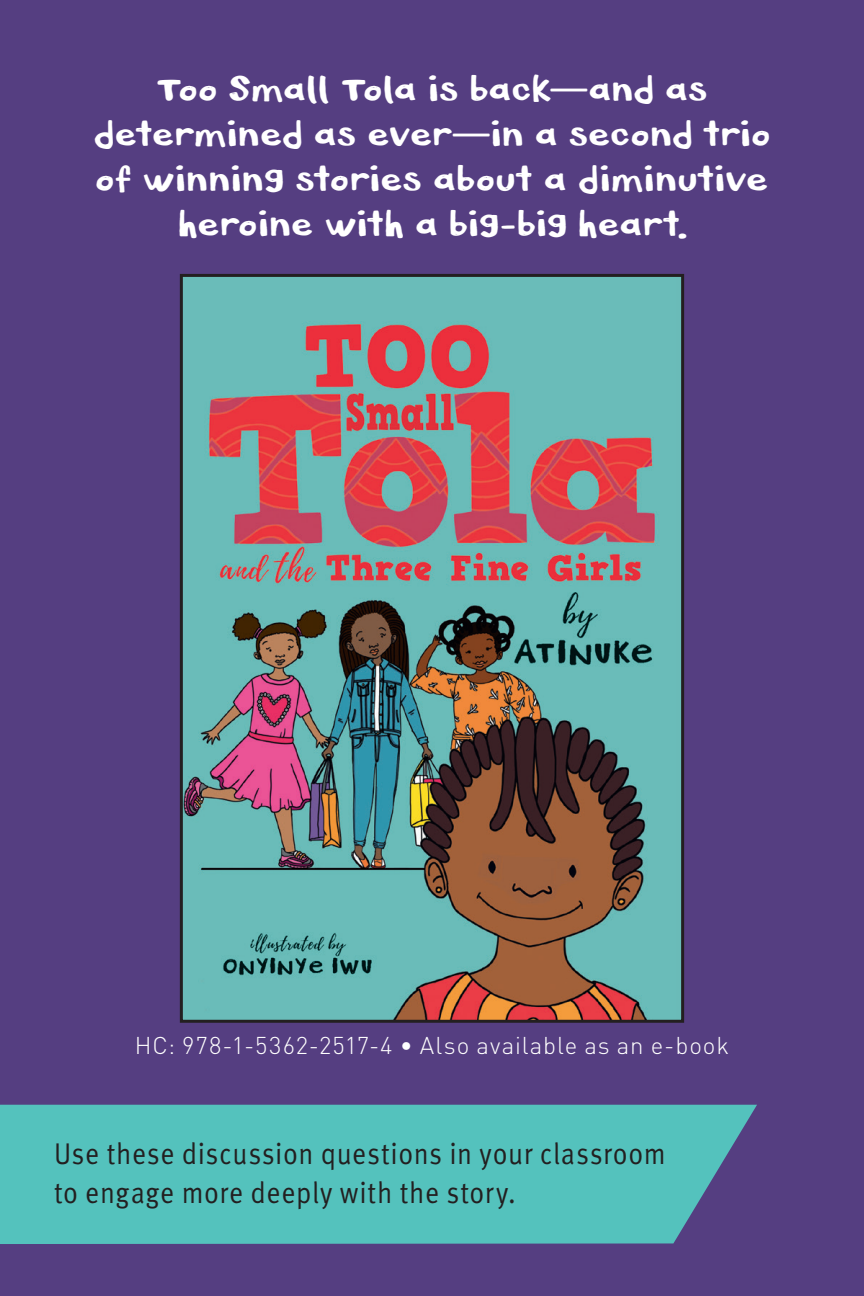
<style>
.page{position:relative;width:864px;height:1296px;background:#553e81}
.page>*{position:absolute;margin:0;border:0;box-sizing:border-box;transform-origin:0 0}
.Body{font:36px/45px "WPG Art Plot";letter-spacing:-.03em;color:#fff;text-align:center;scale:1.2 1}
.Body-2{font:30px "Meta Pro Norm";letter-spacing:.02em;color:#231f20;scale:.9 1}
.Body-3{font:300 24px "DIN";letter-spacing:.04em;color:#fff}
.s1{font-family:"Copse"}
</style>
<div class="page">
<img style="left:184px;top:278px;width:496px;height:741px">
<div style="left:180px;top:274px;width:504px;height:749px;border:3px solid #231f20"></div>
<div style="left:0;top:1105px;width:757px;height:139px;background:#54c2bd"></div>
<p class="Body" style="left:93px;top:70px;width:567px">Too Small Tola is back<span class="s1">—</span>and as determined as ever<span class="s1">—</span>in a second trio of winning stories about a diminutive heroine with a big-big heart.</p>
<p class="Body-3" style="left:135px;top:1029px;width:596px">HC: 978-1-5362-2517-4 • Also available as an e-book</p>
<p class="Body-2" style="left:54px;top:1131px;width:681px">Use these discussion questions in your classroom</p>
<p class="Body-2" style="left:54px;top:1170px;width:515px">to engage more deeply with the story.</p>
</div>
